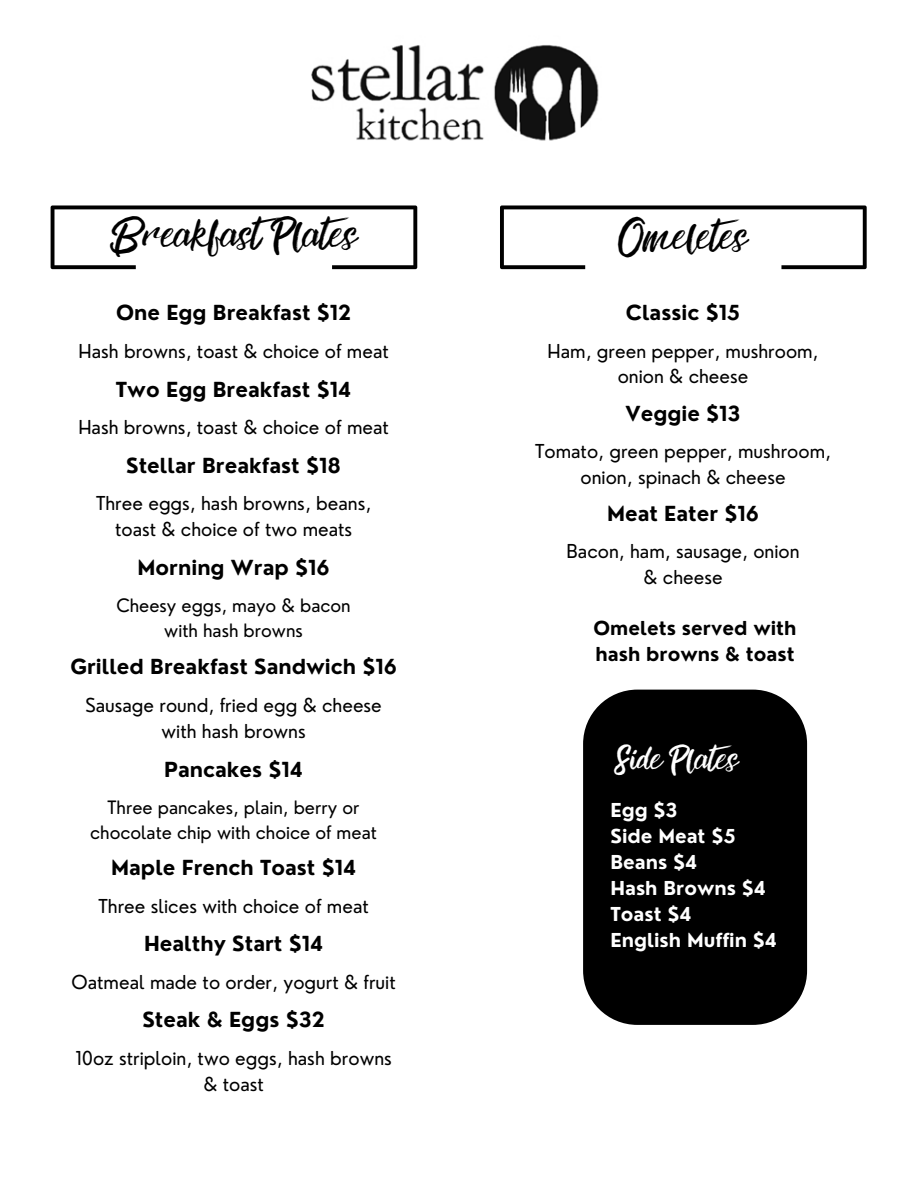
<style>
.page{position:relative;width:918px;height:1188px;background:#fff}
.page>*{position:absolute;margin:0;border:0;box-sizing:border-box;transform-origin:0 0}
.t1{font:36.3px "Rebel";color:#000}
.t2{font:29.1px "Rebel";color:#fff}
.t3{font:700 20.25px "Nourd";color:#000}
.t4{font:18.75px/25.8px "Nourd";color:#000;text-align:center}
.t5{font:700 18.75px "Nourd";color:#fff}
.t6{font:700 18.75px "Nourd";color:#000}
.t7{font:18px/24.8px "Nourd";color:#000;text-align:center}
</style>
<div class="page">
<img style="left:311px;top:45px;width:288px;height:96px">
<svg style="left:51px;top:205px;width:366px;height:64px"></svg>
<svg style="left:500px;top:205px;width:367px;height:64px"></svg>
<div style="left:583px;top:690px;width:224px;height:335px;background:#000;border-radius:54px"></div>
<p class="t1" style="left:110px;top:219px;width:249px">BreakfastPlates</p>
<p class="t3" style="left:116px;top:300px;width:237px">One Egg Breakfast $12</p>
<p class="t4" style="left:79px;top:338px;width:312px">Hash browns, toast &amp; choice of meat</p>
<p class="t3" style="left:116px;top:377px;width:237px">Two Egg Breakfast $14</p>
<p class="t4" style="left:78px;top:414px;width:312px">Hash browns, toast &amp; choice of meat</p>
<p class="t3" style="left:126px;top:453px;width:216px">Stellar Breakfast $18</p>
<p class="t4" style="left:96px;top:490px;width:277px">Three eggs, hash browns, beans,</p>
<p class="t4" style="left:115px;top:516px;width:239px">toast &amp; choice of two meats</p>
<p class="t3" style="left:138px;top:555px;width:194px">Morning Wrap $16</p>
<p class="t7" style="left:116px;top:593px;width:236px">Cheesy eggs, mayo &amp; bacon</p>
<p class="t7" style="left:164px;top:618px;width:140px">with hash browns</p>
<p class="t3" style="left:70px;top:654px;width:328px">Grilled Breakfast Sandwich $16</p>
<p class="t4" style="left:85px;top:692px;width:298px">Sausage round, fried egg &amp; cheese</p>
<p class="t4" style="left:162px;top:718px;width:146px">with hash browns</p>
<p class="t3" style="left:164px;top:757px;width:140px">Pancakes $14</p>
<p class="t7" style="left:90px;top:795px;width:288px">Three pancakes, plain, berry or chocolate chip with choice of meat</p>
<p class="t3" style="left:111px;top:855px;width:247px">Maple French Toast $14</p>
<p class="t4" style="left:99px;top:894px;width:272px">Three slices with choice of meat</p>
<p class="t3" style="left:144px;top:931px;width:181px">Healthy Start $14</p>
<p class="t4" style="left:72px;top:970px;width:326px">Oatmeal made to order, yogurt &amp; fruit</p>
<p class="t3" style="left:142px;top:1007px;width:184px">Steak &amp; Eggs $32</p>
<p class="t4" style="left:75px;top:1046px;width:318px">10oz striploin, two eggs, hash browns</p>
<p class="t4" style="left:203px;top:1071px;width:62px">&amp; toast</p>
<p class="t1" style="left:618px;top:221px;width:131px">Omeletes</p>
<p class="t3" style="left:626px;top:300px;width:116px">Classic $15</p>
<p class="t4" style="left:548px;top:338px;width:272px">Ham, green pepper, mushroom, onion &amp; cheese</p>
<p class="t3" style="left:626px;top:400px;width:117px">Veggie $13</p>
<p class="t4" style="left:535px;top:438px;width:297px">Tomato, green pepper, mushroom,</p>
<p class="t4" style="left:581px;top:464px;width:207px">onion, spinach &amp; cheese</p>
<p class="t3" style="left:607px;top:501px;width:154px">Meat Eater $16</p>
<p class="t4" style="left:567px;top:538px;width:235px">Bacon, ham, sausage, onion</p>
<p class="t4" style="left:644px;top:564px;width:81px">&amp; cheese</p>
<p class="t6" style="left:594px;top:616px;width:204px">Omelets served with</p>
<p class="t6" style="left:595px;top:642px;width:201px">hash browns &amp; toast</p>
<p class="t2" style="left:615px;top:747px;width:125px">Side Plates</p>
<p class="t5" style="left:610px;top:799px;width:69px">Egg $3</p>
<p class="t5" style="left:610px;top:824px;width:127px">Side Meat $5</p>
<p class="t5" style="left:610px;top:850px;width:88px">Beans $4</p>
<p class="t5" style="left:610px;top:876px;width:157px">Hash Browns $4</p>
<p class="t5" style="left:610px;top:902px;width:83px">Toast $4</p>
<p class="t5" style="left:610px;top:928px;width:168px">English Muffin $4</p>
</div>
